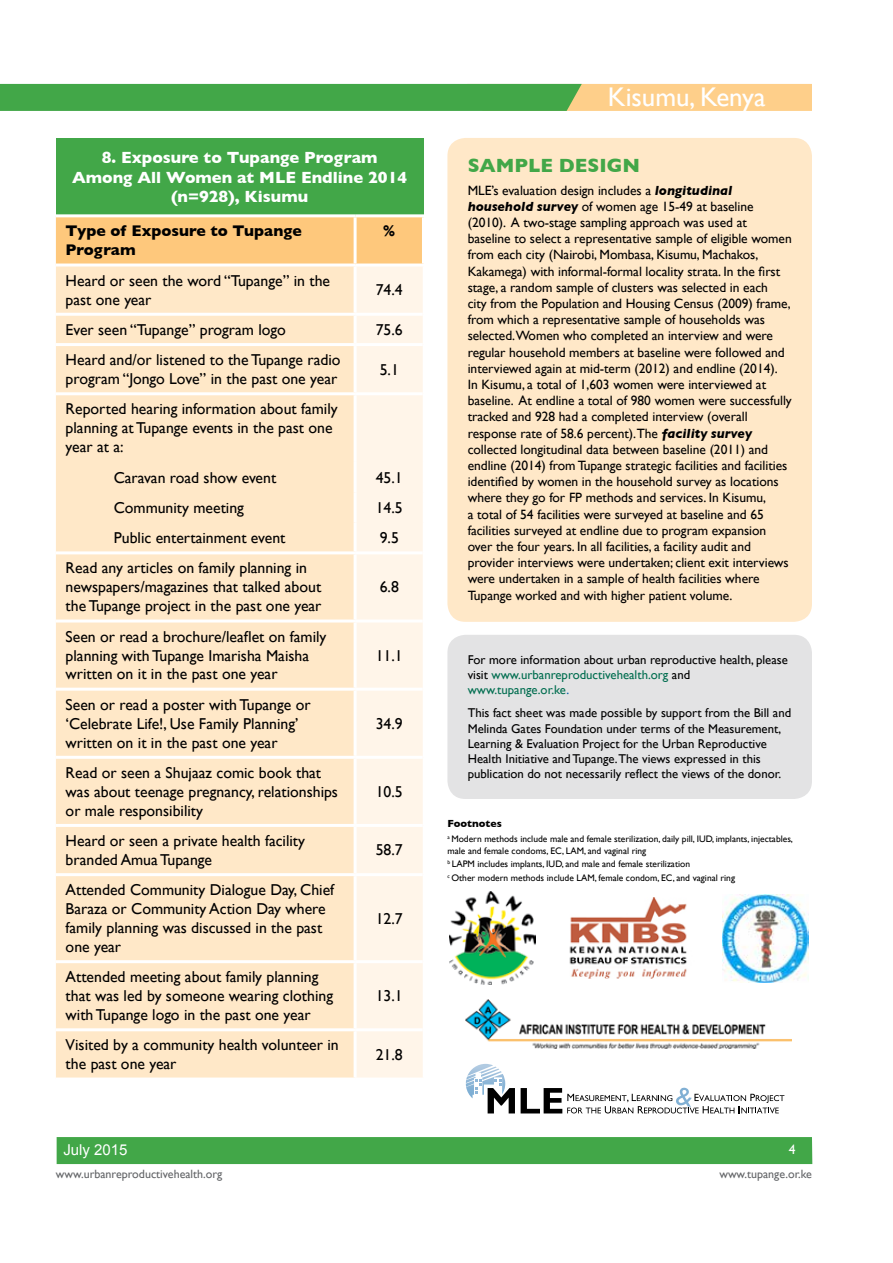
<style>
.page{position:relative;width:893px;height:1263px;background:#fff}
.page>*{position:absolute;margin:0;border:0;box-sizing:border-box;transform-origin:0 0}
.t1{font:27px "Gill Sans";color:#fff}
.t2{font:700 19.5px "Gill Sans";color:#42a748}
.t3{font:700 16.5px/19.8px "Gill Sans";color:#fff;text-align:center}
.t4{font:15.75px/18.9px "Gill Sans";color:#000}
.t5{font:700 15.75px/18.9px "Gill Sans";color:#000}
.t6{font:15px "Arial";color:#fff}
.t7{font:13.5px/16.2px "Gill Sans";letter-spacing:-.005em;color:#000}
.t8{font:13.5px "Gill Sans";color:#fff}
.t9{font:12.75px/15.3px "Gill Sans";color:#000}
.t10{font:12px "Gill Sans";color:#626467}
.t11{font:700 10.5px "Gill Sans";color:#000}
.t12{font:9.45px/11.4px "Gill Sans";color:#000}
.s1{font-weight:700;font-style:italic}
.s2{color:#006d4f}
.s3{color:#005baa}
</style>
<div class="page">
<div style="left:57px;top:1137px;width:755px;height:27px;background:#42a748"></div>
<svg style="left:0;top:84px;width:812px;height:27px"></svg>
<div style="left:56px;top:138px;width:367px;height:78px;background:#42a748"></div>
<div style="left:56px;top:217px;width:366px;height:46px;background:#fec87c"></div>
<div style="left:56px;top:266px;width:298px;height:811px;background:#ffe8c8"></div>
<div style="left:357px;top:266px;width:66px;height:811px;background:#fff5e9"></div>
<hr style="left:56px;top:313px;width:299px;height:3px;background:#fff">
<hr style="left:355px;top:313px;width:68px;height:3px;background:#fff">
<hr style="left:56px;top:343px;width:299px;height:3px;background:#fff">
<hr style="left:355px;top:343px;width:68px;height:3px;background:#fff">
<hr style="left:56px;top:392px;width:299px;height:3px;background:#fff">
<hr style="left:355px;top:392px;width:68px;height:3px;background:#fff">
<hr style="left:56px;top:551px;width:299px;height:3px;background:#fff">
<hr style="left:355px;top:551px;width:68px;height:3px;background:#fff">
<hr style="left:56px;top:619px;width:299px;height:3px;background:#fff">
<hr style="left:355px;top:619px;width:68px;height:3px;background:#fff">
<hr style="left:56px;top:688px;width:299px;height:3px;background:#fff">
<hr style="left:355px;top:688px;width:68px;height:3px;background:#fff">
<hr style="left:56px;top:756px;width:299px;height:3px;background:#fff">
<hr style="left:355px;top:756px;width:68px;height:3px;background:#fff">
<hr style="left:56px;top:824px;width:299px;height:3px;background:#fff">
<hr style="left:355px;top:824px;width:68px;height:3px;background:#fff">
<hr style="left:56px;top:873px;width:299px;height:3px;background:#fff">
<hr style="left:355px;top:873px;width:68px;height:3px;background:#fff">
<hr style="left:56px;top:960px;width:299px;height:3px;background:#fff">
<hr style="left:355px;top:960px;width:68px;height:3px;background:#fff">
<hr style="left:56px;top:1028px;width:299px;height:3px;background:#fff">
<hr style="left:355px;top:1028px;width:68px;height:3px;background:#fff">
<hr style="left:56px;top:214px;width:299px;height:3px;background:#fff">
<hr style="left:355px;top:214px;width:70px;height:3px;background:#fff">
<hr style="left:354px;top:217px;width:3px;height:46px;background:#fff">
<div style="left:447px;top:138px;width:365px;height:484px;background:#ffe8c8;border-radius:18px"></div>
<div style="left:447px;top:635px;width:365px;height:164px;background:#e3e3e4;border-radius:18px"></div>
<svg style="left:521px;top:1087px;width:263px;height:26px"></svg>
<svg style="left:466px;top:1064px;width:49px;height:49px"></svg>
<img style="left:449px;top:891px;width:87px;height:94px">
<img style="left:569px;top:898px;width:118px;height:80px">
<img style="left:722px;top:894px;width:87px;height:88px">
<img style="left:466px;top:999px;width:326px;height:50px">
<p class="t3" style="left:72px;top:147px;width:337px">8. Exposure to Tupange Program<br>Among All Women at MLE Endline 2014 (n=928), Kisumu</p>
<p class="t5" style="left:66px;top:221px;width:238px">Type of Exposure to Tupange<br>Program</p>
<p class="t5" style="left:383px;top:221px;width:14px">%</p>
<p class="t4" style="left:66px;top:271px;width:266px">Heard or seen the word “Tupange” in the past one year</p>
<p class="t4" style="left:376px;top:280px;width:29px">74.4</p>
<p class="t4" style="left:66px;top:320px;width:222px">Ever seen “Tupange” program logo</p>
<p class="t4" style="left:376px;top:320px;width:29px">75.6</p>
<p class="t4" style="left:66px;top:350px;width:276px">Heard and/or listened to the Tupange radio program “Jongo Love” in the past one year</p>
<p class="t4" style="left:380px;top:360px;width:21px">5.1</p>
<p class="t4" style="left:66px;top:399px;width:273px">Reported hearing information about family planning at Tupange events in the past one year at a:</p>
<p class="t4" style="left:114px;top:468px;width:164px">Caravan road show event</p>
<p class="t4" style="left:376px;top:468px;width:29px">45.1</p>
<p class="t4" style="left:114px;top:498px;width:132px">Community meeting</p>
<p class="t4" style="left:376px;top:498px;width:29px">14.5</p>
<p class="t4" style="left:114px;top:528px;width:173px">Public entertainment event</p>
<p class="t4" style="left:380px;top:528px;width:21px">9.5</p>
<p class="t4" style="left:66px;top:558px;width:257px">Read any articles on family planning in newspapers/magazines that talked about the Tupange project in the past one year</p>
<p class="t4" style="left:380px;top:577px;width:21px">6.8</p>
<p class="t4" style="left:66px;top:627px;width:262px">Seen or read a brochure/leaflet on family planning with Tupange Imarisha Maisha written on it in the past one year</p>
<p class="t4" style="left:66px;top:695px;width:247px">Seen or read a poster with Tupange or ‘Celebrate Life!, Use Family Planning’ written on it in the past one year</p>
<p class="t4" style="left:66px;top:763px;width:274px">Read or seen a Shujaaz comic book that was about teenage pregnancy, relationships or male responsibility</p>
<p class="t4" style="left:376px;top:646px;width:29px">11.1</p>
<p class="t4" style="left:376px;top:714px;width:29px">34.9</p>
<p class="t4" style="left:376px;top:782px;width:29px">10.5</p>
<p class="t4" style="left:66px;top:831px;width:241px">Heard or seen a private health facility branded Amua Tupange</p>
<p class="t4" style="left:376px;top:840px;width:29px">58.7</p>
<p class="t4" style="left:66px;top:880px;width:270px">Attended Community Dialogue Day, Chief<br>Baraza or Community Action Day where family planning was discussed in the past one year</p>
<p class="t4" style="left:376px;top:909px;width:29px">12.7</p>
<p class="t4" style="left:66px;top:967px;width:269px">Attended meeting about family planning that was led by someone wearing clothing with Tupange logo in the past one year</p>
<p class="t4" style="left:376px;top:986px;width:29px">13.1</p>
<p class="t4" style="left:66px;top:1035px;width:275px">Visited by a community health volunteer in the past one year</p>
<p class="t4" style="left:376px;top:1045px;width:29px">21.8</p>
<p class="t6" style="left:63px;top:1139px;width:66px">July 2015</p>
<h1 class="t1" style="left:608px;top:81px;width:159px">Kisumu, Kenya</h1>
<h2 class="t2" style="left:468px;top:154px;width:174px">SAMPLE DESIGN</h2>
<p class="t7" style="left:468px;top:182px;width:326px">MLE’s evaluation design includes a <span class="s1">longitudinal household survey</span> of women age 15-49 at baseline (2010). A two-stage sampling approach was used at baseline to select a representative sample of eligible women from each city (Nairobi, Mombasa, Kisumu, Machakos, Kakamega) with informal-formal locality strata. In the first stage, a random sample of clusters was selected in each<br>city from the Population and Housing Census (2009) frame, from which a representative sample of households was selected.Women who completed an interview and were regular household members at baseline were followed and interviewed again at mid-term (2012) and endline (2014).<br>In Kisumu, a total of 1,603 women were interviewed at baseline. At endline a total of 980 women were successfully tracked and 928 had a completed interview (overall response rate of 58.6 percent).The <span class="s1">facility survey </span>collected longitudinal data between baseline (2011) and endline (2014) from Tupange strategic facilities and facilities identified by women in the household survey as locations where they go for FP methods and services. In Kisumu,<br>a total of 54 facilities were surveyed at baseline and 65 facilities surveyed at endline due to program expansion over the four years. In all facilities, a facility audit and provider interviews were undertaken; client exit interviews were undertaken in a sample of health facilities where Tupange worked and with higher patient volume.</p>
<p class="t9" style="left:468px;top:652px;width:322px">For more information about urban reproductive health, please visit <span class="s2">www.urbanreproductivehealth.org</span> and <span class="s2">www.tupange.or.ke</span><span class="s3">.</span></p>
<p class="t9" style="left:468px;top:705px;width:325px">This fact sheet was made possible by support from the Bill and Melinda Gates Foundation under terms of the Measurement, Learning &amp; Evaluation Project for the Urban Reproductive Health Initiative and Tupange.The views expressed in this publication do not necessarily reflect the views of the donor.</p>
<p class="t11" style="left:447px;top:817px;width:56px">Footnotes</p>
<p class="t12" style="left:447px;top:833px;width:347px"><sup>a</sup> Modern methods include male and female sterilization, daily pill, IUD, implants, injectables, male and female condoms, EC, LAM, and vaginal ring</p>
<p class="t12" style="left:447px;top:857px;width:289px;line-height:13.5px"><sup>b</sup> LAPM includes implants, IUD, and male and female sterilization<br><sup>c</sup> Other modern methods include LAM, female condom, EC, and vaginal ring</p>
<p class="t8" style="left:789px;top:1141px;width:8px">4</p>
<p class="t10" style="left:56px;top:1166px;width:168px">www.urbanreproductivehealth.org</p>
<p class="t10" style="left:719px;top:1166px;width:94px">www.tupange.or.ke</p>
</div>
